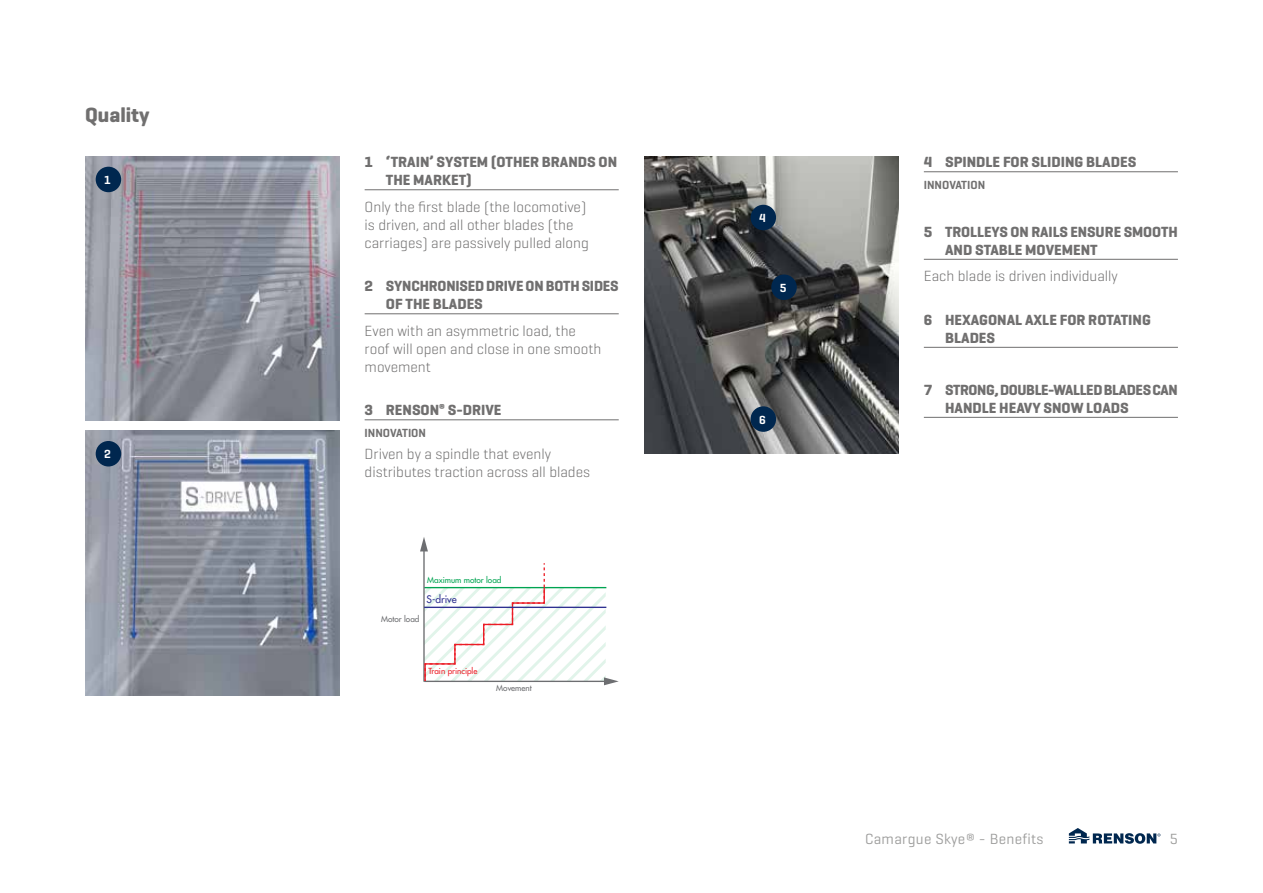
<style>
.page{position:relative;width:1263px;height:893px;background:#fff}
.page>*{position:absolute;margin:0;border:0;box-sizing:border-box;transform-origin:0 0}
.t1{font:700 21px "Geogrotesque";color:#706f6f}
.t2{font:300 15px/18px "Geogrotesque";color:#706f6f}
.t3{font:700 15px/18px "Geogrotesque";color:#706f6f}
.t4{font:700 15px/18px "Geogrotesque";letter-spacing:-.025em;color:#706f6f}
.t5{font:15px "Geogrotesque";letter-spacing:.02em;color:#9d9d9c}
.t6{font:600 12px "Geogrotesque";color:#706f6f}
.t7{font:600 12px "Geogrotesque";color:#fff}
.t8{font:500 10.2px "Futura Std";color:#2f3191}
.t9{font:500 8.1px "Futura Std";color:#6d6e71}
.t10{font:500 8.1px "Futura Std";color:#00a451}
.t11{font:500 8.1px "Futura Std";color:#ec1c25}
</style>
<div class="page">
<svg style="left:1069px;top:828px;width:91px;height:16px"></svg>
<img style="left:85px;top:156px;width:254px;height:265px">
<img style="left:85px;top:430px;width:254px;height:265px">
<div style="left:96px;top:167px;width:25px;height:25px;background:#00274f;border-radius:50%"></div>
<div style="left:96px;top:441px;width:25px;height:25px;background:#00274f;border-radius:50%"></div>
<img style="left:644px;top:156px;width:254px;height:298px">
<div style="left:750px;top:205px;width:26px;height:25px;background:#00274f;border-radius:50%"></div>
<div style="left:771px;top:274px;width:26px;height:26px;background:#00274f;border-radius:50%"></div>
<div style="left:750px;top:406px;width:26px;height:26px;background:#00274f;border-radius:50%"></div>
<hr style="left:924px;top:172px;width:254px;height:1px;background:#706f6f">
<hr style="left:924px;top:259px;width:254px;height:1px;background:#706f6f">
<hr style="left:924px;top:347px;width:254px;height:1px;background:#706f6f">
<hr style="left:924px;top:417px;width:254px;height:1px;background:#706f6f">
<hr style="left:365px;top:190px;width:254px;height:1px;background:#706f6f">
<hr style="left:365px;top:314px;width:254px;height:1px;background:#706f6f">
<hr style="left:365px;top:420px;width:254px;height:1px;background:#706f6f">
<hr style="left:423px;top:549px;width:2px;height:133px;background:#6d6e71">
<svg style="left:420px;top:537px;width:8px;height:14px"></svg>
<svg style="left:424px;top:563px;width:195px;height:122px"></svg>
<hr style="left:424px;top:607px;width:182px;height:1px;background:#2f3191">
<h1 class="t1" style="left:85px;top:102px;width:66px">Quality</h1>
<p class="t7" style="left:104px;top:172px;width:8px">1</p>
<p class="t7" style="left:104px;top:447px;width:8px">2</p>
<p class="t3" style="left:386px;top:153px;width:233px;text-indent:-21px">1 ‘TRAIN’ SYSTEM (OTHER BRANDS ON<br>THE MARKET)</p>
<p class="t2" style="left:365px;top:197px;width:226px">Only the first blade (the locomotive) is driven, and all other blades (the carriages) are passively pulled along</p>
<p class="t3" style="left:386px;top:277px;width:234px;text-indent:-21px">2 SYNCHRONISED DRIVE ON BOTH SIDES<br>OF THE BLADES</p>
<p class="t2" style="left:365px;top:321px;width:238px">Even with an asymmetric load, the roof will open and close in one smooth movement</p>
<p class="t3" style="left:365px;top:401px;width:138px">3 RENSON<sup>®</sup> S-DRIVE</p>
<p class="t6" style="left:365px;top:426px;width:63px">INNOVATION</p>
<p class="t2" style="left:365px;top:445px;width:227px">Driven by a spindle that evenly distributes traction across all blades</p>
<p class="t10" style="left:427px;top:575px;width:76px">Maximum motor load</p>
<p class="t8" style="left:427px;top:593px;width:32px">S-drive</p>
<p class="t9" style="left:381px;top:614px;width:40px">Motor load</p>
<p class="t11" style="left:428px;top:666px;width:50px">Train principle</p>
<p class="t9" style="left:496px;top:683px;width:37px">Movement</p>
<p class="t7" style="left:759px;top:210px;width:8px">4</p>
<p class="t7" style="left:780px;top:280px;width:8px">5</p>
<p class="t7" style="left:759px;top:412px;width:8px">6</p>
<p class="t3" style="left:924px;top:153px;width:214px">4 SPINDLE FOR SLIDING BLADES</p>
<p class="t6" style="left:924px;top:178px;width:63px">INNOVATION</p>
<p class="t3" style="left:945px;top:223px;width:234px;text-indent:-21px">5 TROLLEYS ON RAILS ENSURE SMOOTH<br>AND STABLE MOVEMENT</p>
<p class="t2" style="left:924px;top:267px;width:195px">Each blade is driven individually</p>
<p class="t3" style="left:945px;top:311px;width:207px;text-indent:-21px">6 HEXAGONAL AXLE FOR ROTATING<br>BLADES</p>
<p class="t4" style="left:945px;top:381px;width:234px;text-indent:-21px">7 STRONG, DOUBLE-WALLED BLADES CAN<br>HANDLE HEAVY SNOW LOADS</p>
<p class="t5" style="left:865px;top:829px;width:180px">Camargue Skye® - Benefits</p>
<p class="t5" style="left:1170px;top:829px;width:10px">5</p>
</div>
